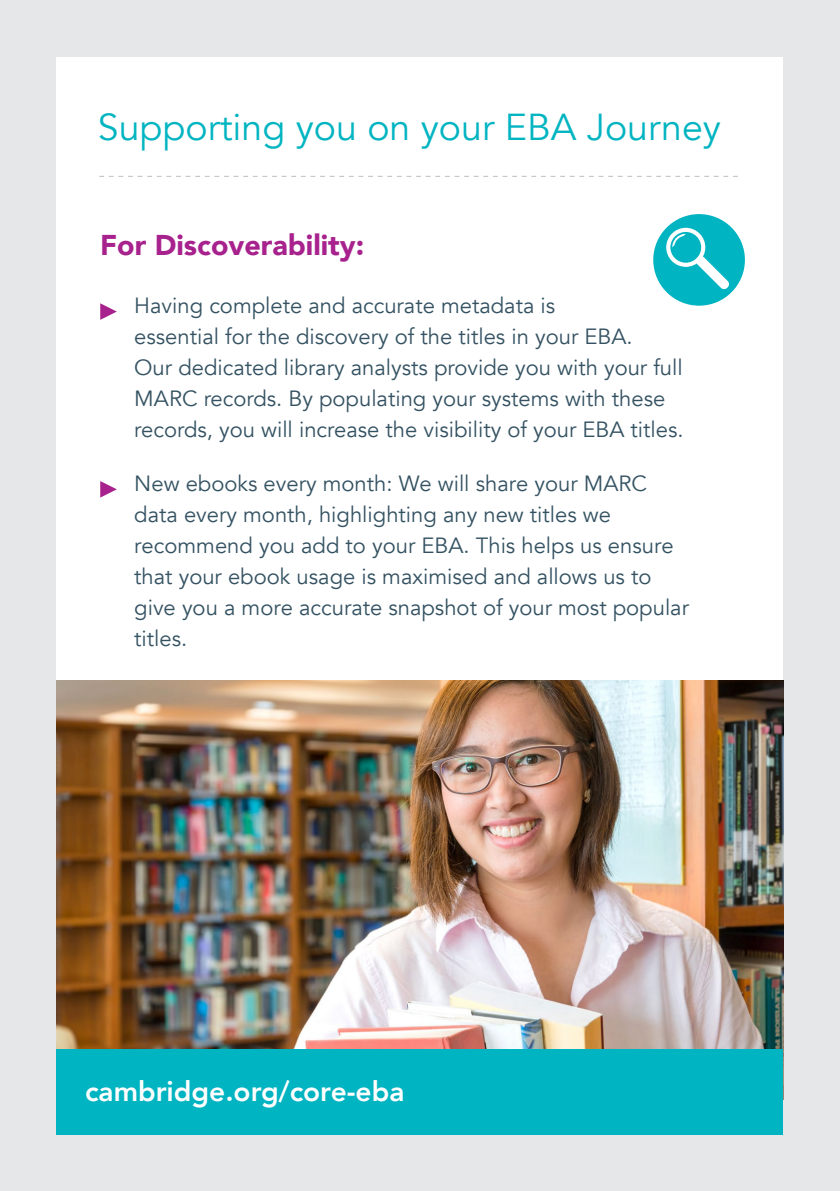
<style>
.page{position:relative;width:840px;height:1191px;background:#fff}
.page>*{position:absolute;margin:0;border:0;box-sizing:border-box;transform-origin:0 0}
.t1{font:37.4px "Avenir";color:#00b4c1}
.t2{font:900 28.6px "Avenir";color:#a8228e}
.t3{font:800 28px "Avenir";color:#fff}
.t4{font:22px/31px "Avenir";color:#345262}
</style>
<div class="page">
<div style="left:0;top:0;width:839px;height:1191px;background:#e6e7e8"></div>
<div style="left:57px;top:57px;width:725px;height:1077px;background:#fff"></div>
<img style="left:57px;top:680px;width:725px;height:369px">
<div style="left:57px;top:1049px;width:725px;height:85px;background:#00b4c1"></div>
<svg style="left:100px;top:303px;width:17px;height:17px"></svg>
<svg style="left:100px;top:481px;width:17px;height:16px"></svg>
<div style="left:653px;top:214px;width:91px;height:92px;background:#00b4c1;border-radius:50%"></div>
<svg style="left:665px;top:228px;width:64px;height:61px"></svg>
<svg style="left:99px;top:176px;width:638px;height:1px"></svg>
<h1 class="t1" style="left:98px;top:104px;width:624px">Supporting you on your EBA Journey</h1>
<h2 class="t2" style="left:100px;top:221px;width:265px">For Discoverability:</h2>
<p class="t4" style="left:134px;top:290px;width:550px">Having complete and accurate metadata is<br>essential for the discovery of the titles in your EBA.<br>Our dedicated library analysts provide you with your full MARC records. By populating your systems with these records, you will increase the visibility of your EBA titles.</p>
<p class="t4" style="left:134px;top:468px;width:556px">New ebooks every month: We will share your MARC data every month, highlighting any new titles we recommend you add to your EBA. This helps us ensure that your ebook usage is maximised and allows us to give you a more accurate snapshot of your most popular titles.</p>
<p class="t3" style="left:85px;top:1069px;width:320px">cambridge.org/core-eba</p>
</div>
